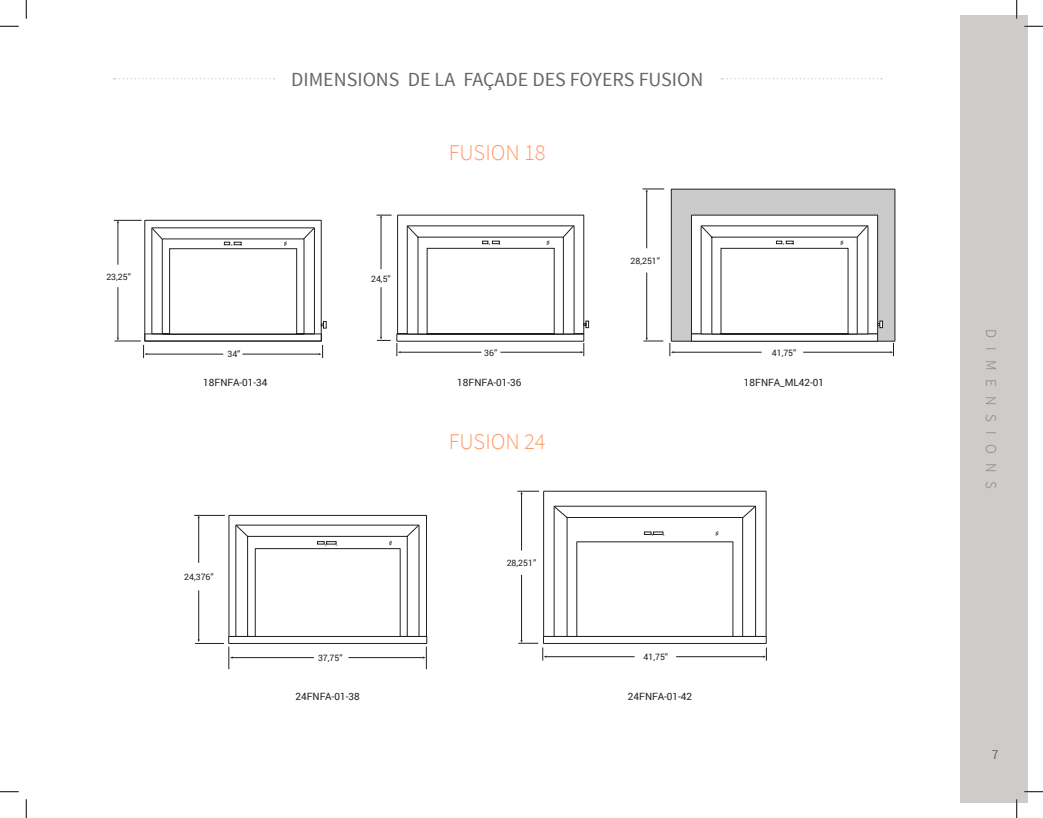
<style>
.page{position:relative;width:1043px;height:818px;background:#fff}
.page>*{position:absolute;margin:0;border:0;box-sizing:border-box;transform-origin:0 0}
.t1{font:300 22.5px "Source Sans Pro";color:#f96}
.t2{font:20px "Source Sans Pro";color:#656666}
.t3{font:300 15px "Source Sans Pro";letter-spacing:.6em;color:#808285}
.t4{font:13.75px "Source Sans Pro";color:#656666}
.t5{font:10px "Roboto";color:#231f20}
.t6{font:8.75px "Roboto";color:#231f20}
.t7{font:6.88px "Myriad Pro";color:#231f20;scale:.92 1}
.t8{font:5.88px "Myriad Pro";color:#231f20}
.t9{font:700 4.12px "Myriad Pro";color:#231f20;scale:.92 1}
.t10{font:700 3.5px "Myriad Pro";color:#231f20}
</style>
<div class="page">
<div style="left:960px;top:15px;width:68px;height:787px;background:#ceccca"></div>
<div style="left:543px;top:491px;width:223px;height:145px;border:1px solid #231f20"></div>
<svg style="left:194px;top:515px;width:233px;height:154px"></svg>
<hr style="left:198px;top:517px;width:1px;height:46px;background:#231f20">
<hr style="left:198px;top:590px;width:1px;height:50px;background:#231f20">
<hr style="left:348px;top:657px;width:75px;height:1px;background:#231f20">
<hr style="left:232px;top:657px;width:82px;height:1px;background:#231f20">
<svg style="left:317px;top:541px;width:19px;height:3px"></svg>
<hr style="left:521px;top:493px;width:1px;height:57px;background:#231f20">
<svg style="left:517px;top:491px;width:22px;height:3px"></svg>
<hr style="left:521px;top:574px;width:1px;height:66px;background:#231f20">
<hr style="left:676px;top:656px;width:88px;height:1px;background:#231f20">
<svg style="left:763px;top:647px;width:4px;height:13px"></svg>
<hr style="left:546px;top:656px;width:88px;height:1px;background:#231f20">
<svg style="left:518px;top:639px;width:28px;height:21px"></svg>
<div style="left:671px;top:189px;width:224px;height:152px;background:#cbcbcb"></div>
<div style="left:671px;top:189px;width:224px;height:152px;border:1px solid #231f20"></div>
<svg style="left:389px;top:540px;width:3px;height:6px"></svg>
<div style="left:255px;top:548px;width:145px;height:88px;background:#fff"></div>
<div style="left:255px;top:548px;width:145px;height:88px;border:1px solid #231f20"></div>
<svg style="left:553px;top:505px;width:203px;height:131px"></svg>
<div style="left:543px;top:636px;width:223px;height:7px;border:1px solid #231f20"></div>
<hr style="left:646px;top:191px;width:1px;height:57px;background:#231f20">
<svg style="left:642px;top:189px;width:22px;height:3px"></svg>
<hr style="left:646px;top:272px;width:1px;height:66px;background:#231f20">
<svg style="left:643px;top:337px;width:20px;height:5px"></svg>
<svg style="left:376px;top:214px;width:213px;height:142px"></svg>
<div style="left:691px;top:215px;width:186px;height:119px;background:#fff"></div>
<div style="left:691px;top:215px;width:187px;height:119px;border:1px solid #231f20"></div>
<div style="left:691px;top:334px;width:186px;height:7px;background:#fff"></div>
<div style="left:691px;top:333px;width:187px;height:8px;border:1px solid #231f20"></div>
<svg style="left:877px;top:321px;width:5px;height:7px"></svg>
<svg style="left:700px;top:225px;width:168px;height:109px"></svg>
<svg style="left:114px;top:220px;width:213px;height:138px"></svg>
<hr style="left:803px;top:352px;width:88px;height:1px;background:#231f20">
<svg style="left:890px;top:343px;width:4px;height:13px"></svg>
<hr style="left:673px;top:352px;width:88px;height:1px;background:#231f20">
<svg style="left:669px;top:343px;width:4px;height:13px"></svg>
<svg style="left:114px;top:78px;width:160px;height:1px"></svg>
<svg style="left:721px;top:78px;width:161px;height:1px"></svg>
<svg style="left:0;top:25px;width:19px;height:2px"></svg>
<svg style="left:1024px;top:25px;width:18px;height:2px"></svg>
<svg style="left:0;top:791px;width:19px;height:1px"></svg>
<svg style="left:1024px;top:791px;width:18px;height:1px"></svg>
<svg style="left:25px;top:0;width:2px;height:19px"></svg>
<svg style="left:25px;top:799px;width:2px;height:19px"></svg>
<svg style="left:1016px;top:0;width:1px;height:19px"></svg>
<svg style="left:1015px;top:799px;width:2px;height:19px"></svg>
<p class="t2" style="left:291px;top:67px;width:414px">DIMENSIONS DE LA FAÇADE DES FOYERS FUSION</p>
<p class="t10" style="left:231px;top:242px;width:4px">+</p>
<p class="t8" style="left:241px;top:242px;width:3px">-</p>
<p class="t6" style="left:106px;top:270px;width:26px">23,25”</p>
<p class="t6" style="left:371px;top:273px;width:21px">24,5”</p>
<p class="t1" style="left:449px;top:139px;width:98px">FUSION 18</p>
<p class="t10" style="left:488px;top:242px;width:4px">+</p>
<p class="t8" style="left:498px;top:241px;width:3px">-</p>
<p class="t10" style="left:782px;top:242px;width:4px">+</p>
<p class="t8" style="left:792px;top:241px;width:3px">-</p>
<p class="t6" style="left:630px;top:255px;width:31px">28,251”</p>
<p class="t6" style="left:227px;top:348px;width:15px">34”</p>
<p class="t6" style="left:484px;top:347px;width:15px">36”</p>
<p class="t6" style="left:771px;top:346px;width:26px">41,75”</p>
<p class="t5" style="left:457px;top:375px;width:66px">18FNFA-01-36</p>
<p class="t5" style="left:744px;top:375px;width:82px">18FNFA_ML42-01</p>
<p class="t5" style="left:203px;top:375px;width:66px">18FNFA-01-34</p>
<p class="t6" style="left:184px;top:571px;width:31px">24,376”</p>
<p class="t9" style="left:325px;top:542px;width:4px">+</p>
<p class="t1" style="left:449px;top:427px;width:98px">FUSION 24</p>
<p class="t6" style="left:506px;top:556px;width:31px">28,251”</p>
<p class="t9" style="left:651px;top:532px;width:4px">+</p>
<p class="t7" style="left:662px;top:530px;width:4px">-</p>
<p class="t6" style="left:318px;top:652px;width:26px">37,75”</p>
<p class="t6" style="left:643px;top:651px;width:26px">41,75”</p>
<p class="t5" style="left:295px;top:689px;width:66px">24FNFA-01-38</p>
<p class="t5" style="left:628px;top:689px;width:66px">24FNFA-01-42</p>
<p class="t3" style="left:1000px;top:329px;width:162px;rotate:90deg">DIMENSIONS</p>
<p class="t4" style="left:991px;top:745px;width:8px">7</p>
</div>
